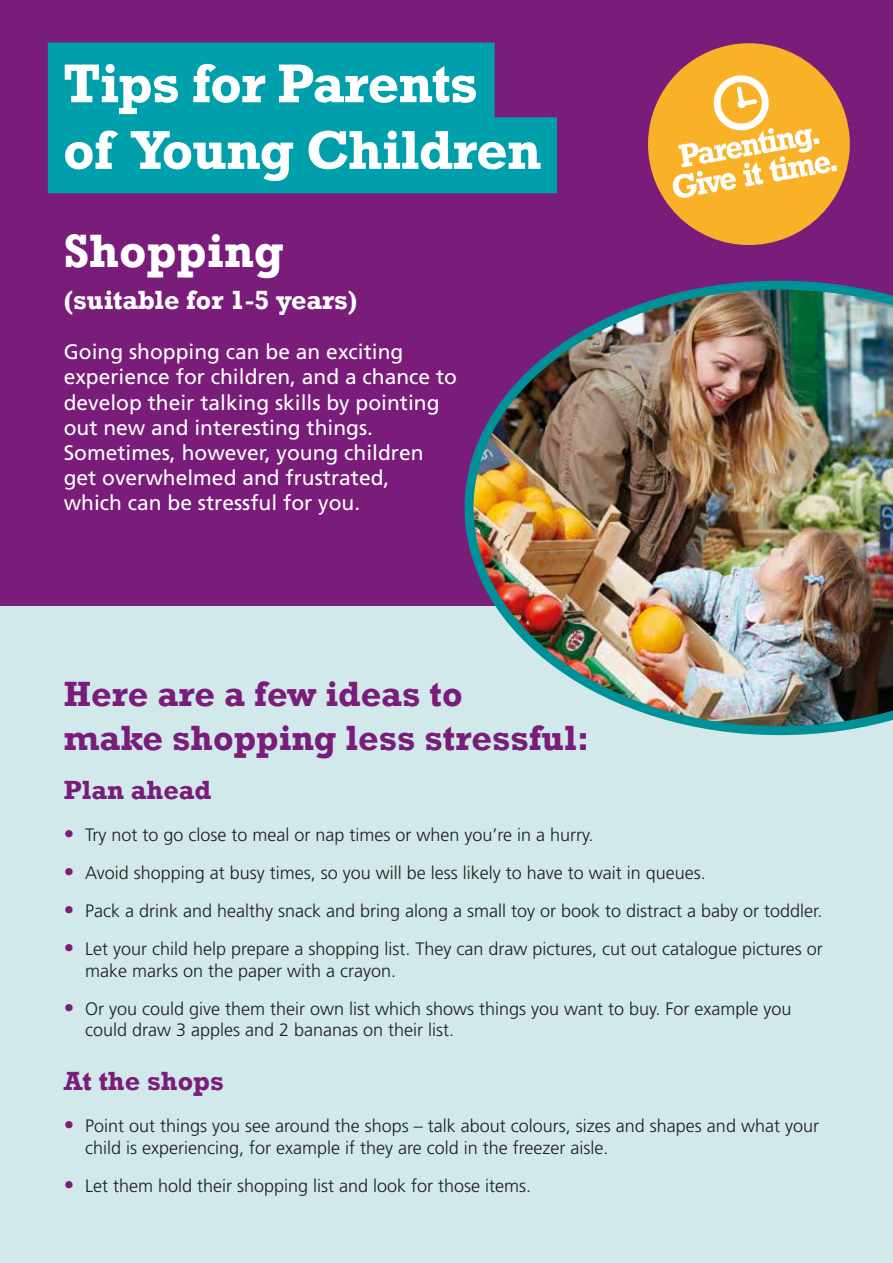
<style>
.page{position:relative;width:893px;height:1263px;background:#fff}
.page>*{position:absolute;margin:0;border:0;box-sizing:border-box;transform-origin:0 0}
.t1{font:700 55.5px/66.6px "Rockwell";letter-spacing:-.02em;color:#fff}
.t2{font:700 48px "Rockwell";color:#fff}
.t3{font:700 36px/43.2px "Rockwell";color:#7a1c79}
.t4{font:700 27px "Rockwell";color:#fff}
.t5{font:700 27px "Rockwell";color:#7a1c79}
.t6{font:21px/25.2px "Frutiger LT Std";color:#fff}
.t7{font:300 18px/21.6px "Frutiger LT Std";color:#1d1d1b}
.s1{font-weight:700;font-size:21px;color:#7a1c79}
</style>
<div class="page">
<div style="left:0;top:406px;width:893px;height:857px;background:#d2e9eb"></div>
<div style="left:0;top:0;width:893px;height:606px;background:#7a1c79"></div>
<img style="left:465px;top:281px;width:428px;height:454px">
<div style="left:48px;top:43px;width:509px;height:150px;background:#009fac"></div>
<svg style="left:648px;top:43px;width:202px;height:202px;fill:#f9b128"></svg>
<svg style="left:673px;top:69px;width:164px;height:129px;background:#f8bf58"></svg>
<h1 class="t1" style="left:63px;top:50px;width:480px">Tips for Parents of Young Children</h1>
<h2 class="t2" style="left:64px;top:222px;width:221px">Shopping</h2>
<h3 class="t4" style="left:64px;top:284px;width:295px">(suitable for 1-5 years)</h3>
<p class="t6" style="left:64px;top:339px;width:395px">Going shopping can be an exciting experience for children, and a chance to develop their talking skills by pointing out new and interesting things.<br>Sometimes, however, young children get overwhelmed and frustrated,<br>which can be stressful for you.</p>
<h3 class="t3" style="left:64px;top:673px;width:527px">Here are a few ideas to<br>make shopping less stressful:</h3>
<h3 class="t5" style="left:64px;top:773px;width:149px">Plan ahead</h3>
<p class="t7" style="left:64px;top:824px;width:531px"><span class="s1">•</span> Try not to go close to meal or nap times or when you’re in a hurry.</p>
<p class="t7" style="left:64px;top:862px;width:644px"><span class="s1">•</span> Avoid shopping at busy times, so you will be less likely to have to wait in queues.</p>
<p class="t7" style="left:64px;top:900px;width:760px"><span class="s1">•</span> Pack a drink and healthy snack and bring along a small toy or book to distract a baby or toddler.</p>
<p class="t7" style="left:85px;top:938px;width:739px;text-indent:-21px"><span class="s1">•</span> Let your child help prepare a shopping list. They can draw pictures, cut out catalogue pictures or make marks on the paper with a crayon.</p>
<p class="t7" style="left:85px;top:998px;width:708px;text-indent:-21px"><span class="s1">•</span> Or you could give them their own list which shows things you want to buy. For example you could draw 3 apples and 2 bananas on their list.</p>
<h3 class="t5" style="left:64px;top:1064px;width:162px">At the shops</h3>
<p class="t7" style="left:85px;top:1115px;width:735px;text-indent:-21px"><span class="s1">•</span> Point out things you see around the shops – talk about colours, sizes and shapes and what your child is experiencing, for example if they are cold in the freezer aisle.</p>
<p class="t7" style="left:64px;top:1175px;width:469px"><span class="s1">•</span> Let them hold their shopping list and look for those items.</p>
</div>
